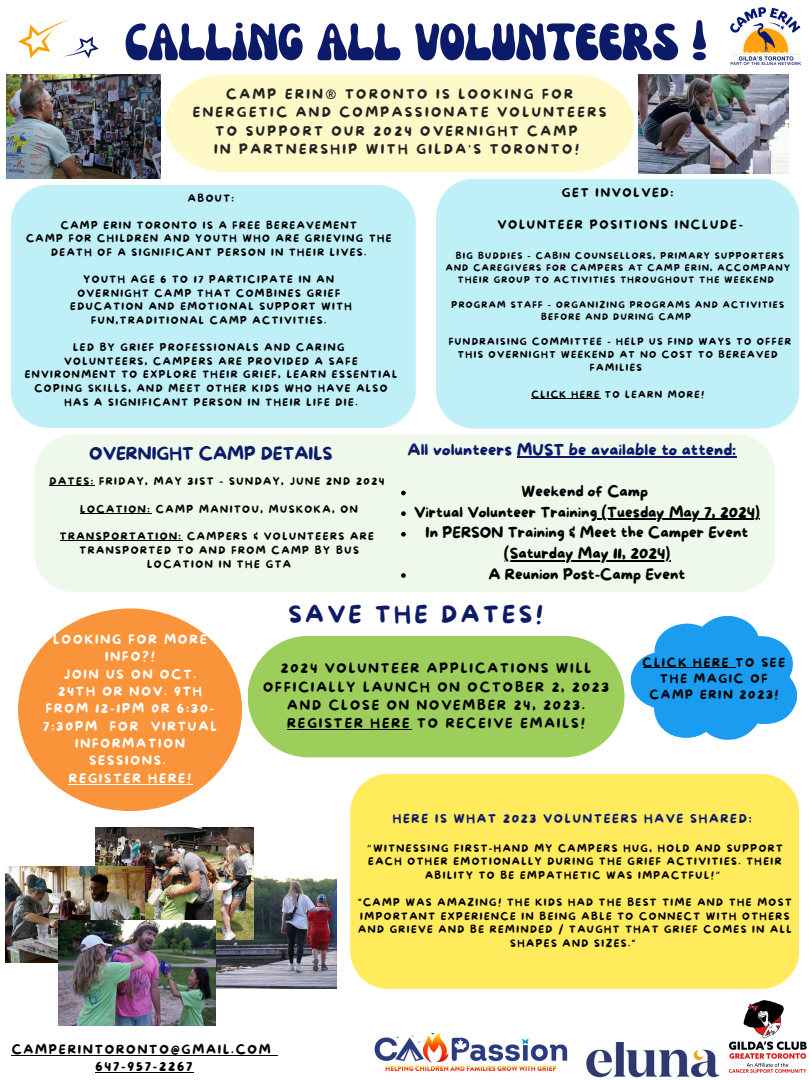
<style>
.page{position:relative;width:810px;height:1080px;background:#fff}
.page>*{position:absolute;margin:0;border:0;box-sizing:border-box;transform-origin:0 0}
.t1{font:53.12px "Nectarine";color:#0b1a69}
.t2{font:23.31px "More Sugar";letter-spacing:.145em;color:#0b1a69}
.t3{font:17.5px "More Sugar";color:#0b1a69}
.t4{font:16.25px "More Sugar";color:#0b1a69}
.t5{font:15px/20.6px "More Sugar";color:#000;text-align:center}
.t6{font:13.25px/18.5px "More Sugar";letter-spacing:.18em;color:#222;text-align:center}
.t7{font:13.12px/18.2px "More Sugar";letter-spacing:.145em;color:#000;text-align:center}
.t8{font:12.5px/17.4px "More Sugar";letter-spacing:.145em;color:#fff;text-align:center}
.t9{font:12.31px "More Sugar";letter-spacing:.145em;color:#000}
.t10{font:11.88px/16.4px "More Sugar";letter-spacing:.145em;color:#000;text-align:center}
.t11{font:11.88px "More Sugar";letter-spacing:.145em;color:#0b1a69}
.t12{font:10.19px/13.8px "More Sugar";letter-spacing:.145em;color:#000;text-align:center}
.t13{font:10px/13.6px "More Sugar";letter-spacing:.145em;color:#000;text-align:center}
.t14{font:9.38px "More Sugar";letter-spacing:.145em;color:#000}
.t15{font:8.75px/12.2px "More Sugar";letter-spacing:.145em;color:#000;text-align:center}
.s1{font-family:"Noto Sans";font-weight:700}
.s2{font-family:"Noto Sans Gurmukhi"}
</style>
<div class="page">
<img style="left:731px;top:7px;width:69px;height:57px">
<img style="left:374px;top:1033px;width:194px;height:38px">
<div style="left:11px;top:185px;width:405px;height:243px;background:#c0f0f7;border-radius:38px"></div>
<div style="left:34px;top:435px;width:741px;height:157px;background:#eef8eb;border-radius:38px"></div>
<div style="left:18px;top:608px;width:224px;height:203px;background:#f9943b;border-radius:50%"></div>
<hr style="left:69px;top:784px;width:124px;height:1px;background:#fff">
<img style="left:729px;top:1000px;width:78px;height:73px">
<img style="left:586px;top:1042px;width:134px;height:36px">
<svg style="left:18px;top:19px;width:81px;height:39px"></svg>
<svg style="left:631px;top:616px;width:166px;height:124px"></svg>
<hr style="left:643px;top:668px;width:93px;height:1px;background:#000">
<div style="left:436px;top:179px;width:363px;height:250px;background:#c0f0f7;border-radius:38px"></div>
<hr style="left:531px;top:398px;width:70px;height:1px;background:#000">
<div style="left:165px;top:75px;width:469px;height:97px;background:#fff9c7"></div>
<div style="left:248px;top:636px;width:377px;height:121px;background:#9dcd5a;border-radius:61px"></div>
<hr style="left:287px;top:729px;width:125px;height:1px;background:#000">
<div style="left:350px;top:774px;width:449px;height:215px;background:#ffeb5b;border-radius:38px"></div>
<img style="left:7px;top:75px;width:153px;height:103px">
<img style="left:639px;top:75px;width:150px;height:98px">
<img style="left:216px;top:836px;width:120px;height:153px">
<img style="left:96px;top:827px;width:157px;height:113px">
<img style="left:6px;top:866px;width:139px;height:97px">
<img style="left:58px;top:921px;width:158px;height:105px">
<hr style="left:50px;top:486px;width:45px;height:1px;background:#000">
<hr style="left:80px;top:513px;width:71px;height:1px;background:#000">
<hr style="left:60px;top:541px;width:123px;height:1px;background:#000">
<hr style="left:12px;top:1055px;width:261px;height:1px;background:#000">
<hr style="left:96px;top:1072px;width:98px;height:1px;background:#000">
<svg style="left:401px;top:491px;width:5px;height:4px"></svg>
<svg style="left:401px;top:511px;width:5px;height:5px"></svg>
<hr style="left:597px;top:519px;width:163px;height:1px;background:#000">
<svg style="left:401px;top:532px;width:5px;height:5px"></svg>
<hr style="left:504px;top:560px;width:166px;height:1px;background:#000">
<svg style="left:401px;top:573px;width:5px;height:5px"></svg>
<hr style="left:517px;top:456px;width:219px;height:2px;background:#0b1a69">
<p class="t1" style="left:125px;top:23px;width:583px">CALLING ALL VOLUNTEERS !</p>
<p class="t6" style="left:193px;top:85px;width:415px">CAMP ERIN<span class="s1">®</span> TORONTO IS LOOKING FOR<br>ENERGETIC AND COMPASSIONATE VOLUNTEERS<br>TO SUPPORT OUR 2024 OVERNIGHT CAMP</p>
<p class="t6" style="left:214px;top:141px;width:367px">IN PARTNERSHIP WITH GILDA'S TORONTO!</p>
<p class="t13" style="left:188px;top:192px;width:48px">ABOUT:</p>
<p class="t13" style="left:61px;top:219px;width:297px">CAMP ERIN TORONTO IS A FREE BEREAVEMENT</p>
<p class="t13" style="left:26px;top:232px;width:367px">CAMP FOR CHILDREN AND YOUTH WHO ARE GRIEVING THE</p>
<p class="t13" style="left:51px;top:246px;width:317px">DEATH OF A SIGNIFICANT PERSON IN THEIR LIVES.</p>
<p class="t13" style="left:84px;top:273px;width:252px">YOUTH AGE 6 TO 17 PARTICIPATE IN AN</p>
<p class="t13" style="left:77px;top:287px;width:264px">OVERNIGHT CAMP THAT COMBINES GRIEF</p>
<p class="t13" style="left:70px;top:300px;width:283px">EDUCATION AND EMOTIONAL SUPPORT WITH<br>FUN,TRADITIONAL CAMP ACTIVITIES.</p>
<p class="t13" style="left:73px;top:341px;width:273px">LED BY GRIEF PROFESSIONALS AND CARING</p>
<p class="t13" style="left:25px;top:355px;width:374px">VOLUNTEERS, CAMPERS ARE PROVIDED A SAFE ENVIRONMENT TO EXPLORE THEIR GRIEF, LEARN ESSENTIAL COPING SKILLS, AND MEET OTHER KIDS WHO HAVE ALSO HAS A SIGNIFICANT PERSON IN THEIR LIFE DIE.</p>
<p class="t3" style="left:89px;top:444px;width:245px">OVERNIGHT CAMP DETAILS</p>
<p class="t10" style="left:562px;top:185px;width:113px">GET INVOLVED:</p>
<p class="t10" style="left:497px;top:217px;width:247px">VOLUNTEER POSITIONS INCLUDE-</p>
<p class="t15" style="left:446px;top:250px;width:346px">BIG BUDDIES - CABIN COUNSELLORS, PRIMARY SUPPORTERS<br>AND CAREGIVERS FOR CAMPERS AT CAMP ERIN, ACCOMPANY<br>THEIR GROUP TO ACTIVITIES THROUGHOUT THE WEEKEND</p>
<p class="t15" style="left:452px;top:299px;width:334px">PROGRAM STAFF - ORGANIZING PROGRAMS AND ACTIVITIES<br>BEFORE AND DURING CAMP</p>
<p class="t14" style="left:449px;top:337px;width:344px">FUNDRAISING COMMITTEE - HELP US FIND WAYS TO OFFER</p>
<p class="t14" style="left:458px;top:350px;width:321px">THIS OVERNIGHT WEEKEND AT NO COST TO BEREAVED</p>
<p class="t14" style="left:590px;top:363px;width:53px">FAMILIES</p>
<p class="t14" style="left:531px;top:389px;width:174px">CLICK HERE TO LEARN MORE!</p>
<p class="t4" style="left:408px;top:441px;width:330px">All volunteers MUST be available to attend:</p>
<p class="t12" style="left:50px;top:475px;width:336px">DATES: FRIDAY, MAY 31ST - SUNDAY, JUNE 2ND 2024</p>
<p class="t12" style="left:80px;top:503px;width:279px">LOCATION: CAMP MANITOU, MUSKOKA, ON</p>
<p class="t12" style="left:60px;top:530px;width:316px">TRANSPORTATION: CAMPERS &amp; VOLUNTEERS ARE</p>
<p class="t12" style="left:79px;top:544px;width:281px">TRANSPORTED TO AND FROM CAMP BY BUS<br>LOCATION IN THE GTA</p>
<p class="t5" style="left:522px;top:482px;width:128px">Weekend of Camp</p>
<p class="t5" style="left:414px;top:503px;width:347px">Virtual Volunteer Training (Tuesday May 7, 2024)</p>
<p class="t5" style="left:426px;top:523px;width:324px">In PERSON Training &amp; Meet the Camper Event (Saturday May 11, 2024)</p>
<p class="t5" style="left:489px;top:565px;width:198px">A Reunion Post-Camp Event</p>
<p class="t8" style="left:53px;top:631px;width:155px">LOOKING FOR MORE<br>INFO?!</p>
<p class="t8" style="left:43px;top:666px;width:175px">JOIN US ON OCT.<br>24TH OR NOV. 9TH<br>FROM 12-1PM 0R 6:30-<br>7:30PM FOR VIRTUAL<br>INFORMATION<br>SESSIONS.</p>
<p class="t8" style="left:69px;top:770px;width:124px">REGISTER HERE!</p>
<p class="t2" style="left:288px;top:602px;width:256px">SAVE THE DATES!</p>
<p class="t7" style="left:263px;top:660px;width:347px">2024 VOLUNTEER APPLICATIONS WILL OFFICIALLY LAUNCH ON OCTOBER 2, 2023<br>AND CLOSE ON NOVEMBER 24, 2023.<br>REGISTER HERE TO RECEIVE EMAILS!</p>
<p class="t10" style="left:643px;top:655px;width:144px">CLICK HERE TO SEE<br>THE MAGIC OF<br>CAMP ERIN 2023!</p>
<p class="t11" style="left:393px;top:813px;width:360px">HERE IS WHAT 2023 VOLUNTEERS HAVE SHARED:</p>
<p class="t13" style="left:367px;top:842px;width:417px"><span class="s2">“</span>WITNESSING FIRST-HAND MY CAMPERS HUG, HOLD AND SUPPORT<br>EACH OTHER EMOTIONALLY DURING THE GRIEF ACTIVITIES. THEIR<br>ABILITY TO BE EMPATHETIC WAS IMPACTFUL!<span class="s2">”</span></p>
<p class="t13" style="left:358px;top:896px;width:435px">"CAMP WAS AMAZING! THE KIDS HAD THE BEST TIME AND THE MOST IMPORTANT EXPERIENCE IN BEING ABLE TO CONNECT WITH OTHERS AND GRIEVE AND BE REMINDED / TAUGHT THAT GRIEF COMES IN ALL SHAPES AND SIZES."</p>
<p class="t9" style="left:12px;top:1043px;width:261px">CAMPERINTORONTO@GMAIL.COM</p>
<p class="t9" style="left:96px;top:1060px;width:98px">647-957-2267</p>
</div>
